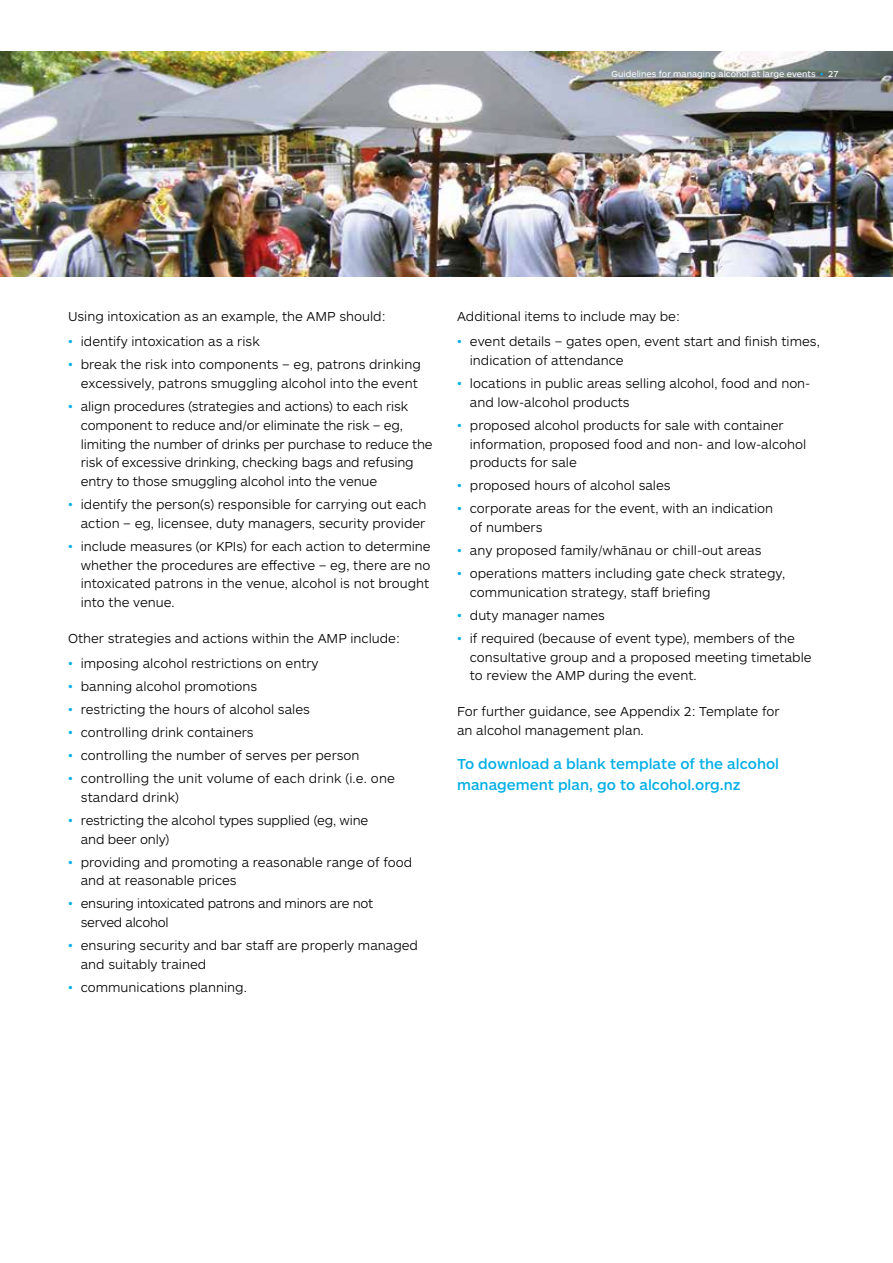
<style>
.page{position:relative;width:893px;height:1263px;background:#fff}
.page>*{position:absolute;margin:0;border:0;box-sizing:border-box;transform-origin:0 0}
.t1{font:500 15px/21px "ARS Maquette Pro";color:#00aee6}
.t2{font:300 13.5px/18.8px "ARS Maquette Pro";color:#000}
.t3{font:300 13.5px/18.8px "ARS Maquette Pro";letter-spacing:-.02em;color:#000}
.t4{font:9px "ARS Maquette Pro";color:#fff}
.s1{color:#00aee6}
</style>
<div class="page">
<img style="left:0;top:51px;width:893px;height:225px">
<p class="t4" style="left:612px;top:68px;width:228px">Guidelines for managing alcohol at large events <span class="s1">•</span> 27</p>
<p class="t2" style="left:68px;top:307px;width:319px">Using intoxication as an example, the AMP should:</p>
<p class="t2" style="left:68px;top:332px;width:193px"><span class="s1">•</span> identify intoxication as a risk</p>
<p class="t2" style="left:68px;top:355px;width:354px;text-align:right"><span class="s1">•</span> break the risk into components – eg, patrons drinking excessively, patrons smuggling alcohol into the event</p>
<p class="t2" style="left:81px;top:396px;width:353px;text-indent:-13px"><span class="s1">•</span> align procedures (strategies and actions) to each risk component to reduce and/or eliminate the risk – eg, limiting the number of drinks per purchase to reduce the risk of excessive drinking, checking bags and refusing entry to those smuggling alcohol into the venue</p>
<p class="t2" style="left:68px;top:494px;width:360px;text-align:right"><span class="s1">•</span> identify the person(s) responsible for carrying out each action – eg, licensee, duty managers, security provider</p>
<p class="t2" style="left:81px;top:536px;width:351px;text-align:justify;text-indent:-13px"><span class="s1">•</span> include measures (or KPIs) for each action to determine whether the procedures are effective – eg, there are no intoxicated patrons in the venue, alcohol is not brought into the venue.</p>
<p class="t2" style="left:68px;top:628px;width:333px">Other strategies and actions within the AMP include:</p>
<p class="t2" style="left:68px;top:653px;width:252px"><span class="s1">•</span> imposing alcohol restrictions on entry</p>
<p class="t2" style="left:68px;top:676px;width:191px"><span class="s1">•</span> banning alcohol promotions</p>
<p class="t2" style="left:68px;top:699px;width:243px"><span class="s1">•</span> restricting the hours of alcohol sales</p>
<p class="t2" style="left:68px;top:722px;width:187px"><span class="s1">•</span> controlling drink containers</p>
<p class="t2" style="left:68px;top:745px;width:293px"><span class="s1">•</span> controlling the number of serves per person</p>
<p class="t2" style="left:81px;top:768px;width:316px;text-indent:-13px"><span class="s1">•</span> controlling the unit volume of each drink (i.e. one standard drink)</p>
<p class="t2" style="left:81px;top:810px;width:289px;text-indent:-13px"><span class="s1">•</span> restricting the alcohol types supplied (eg, wine and beer only)</p>
<p class="t2" style="left:81px;top:852px;width:333px;text-indent:-13px"><span class="s1">•</span> providing and promoting a reasonable range of food and at reasonable prices</p>
<p class="t3" style="left:81px;top:894px;width:294px;text-indent:-13px"><span class="s1">•</span> ensuring intoxicated patrons and minors are not served alcohol</p>
<p class="t2" style="left:81px;top:935px;width:339px;text-indent:-13px"><span class="s1">•</span> ensuring security and bar staff are properly managed and suitably trained</p>
<p class="t2" style="left:68px;top:977px;width:180px"><span class="s1">•</span> communications planning.</p>
<p class="t2" style="left:457px;top:307px;width:224px">Additional items to include may be:</p>
<p class="t2" style="left:470px;top:332px;width:351px;text-indent:-13px"><span class="s1">•</span> event details – gates open, event start and finish times, indication of attendance</p>
<p class="t2" style="left:470px;top:373px;width:342px;text-indent:-13px"><span class="s1">•</span> locations in public areas selling alcohol, food and non&shy;and low-alcohol products</p>
<p class="t2" style="left:470px;top:415px;width:338px;text-indent:-13px"><span class="s1">•</span> proposed alcohol products for sale with container information, proposed food and non- and low-alcohol products for sale</p>
<p class="t2" style="left:457px;top:476px;width:215px"><span class="s1">•</span> proposed hours of alcohol sales</p>
<p class="t2" style="left:470px;top:499px;width:305px;text-indent:-13px"><span class="s1">•</span> corporate areas for the event, with an indication of numbers</p>
<p class="t2" style="left:457px;top:540px;width:306px"><span class="s1">•</span> any proposed family/whānau or chill-out areas</p>
<p class="t2" style="left:470px;top:563px;width:317px;text-indent:-13px"><span class="s1">•</span> operations matters including gate check strategy, communication strategy, staff briefing</p>
<p class="t2" style="left:457px;top:605px;width:149px"><span class="s1">•</span> duty manager names</p>
<p class="t2" style="left:470px;top:628px;width:343px;text-indent:-13px"><span class="s1">•</span> if required (because of event type), members of the consultative group and a proposed meeting timetable to review the AMP during the event.</p>
<p class="t2" style="left:457px;top:701px;width:324px">For further guidance, see Appendix 2: Template for an alcohol management plan.</p>
<p class="t1" style="left:457px;top:752px;width:323px">To download a blank template of the alcohol management plan, go to alcohol.org.nz</p>
</div>
